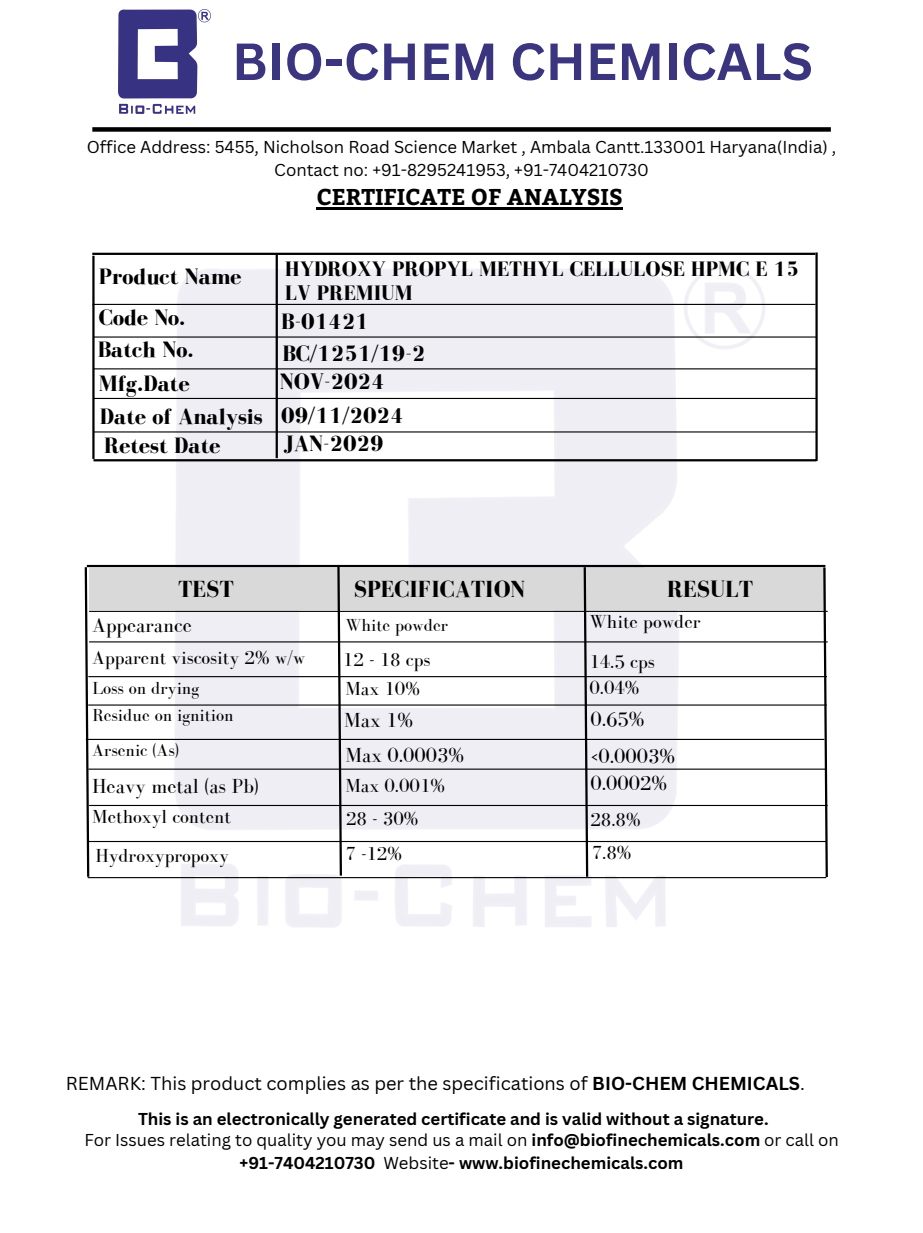
<style>
.page{position:relative;width:923px;height:1233px;background:#fff}
.page>*{position:absolute;margin:0;border:0;box-sizing:border-box;transform-origin:0 0}
.t1{font:700 51px "Canva Sans";color:#3b3580}
.t2{font:700 24px "Bodoni FLF";color:#000}
.t3{font:700 22.8px "Bodoni FLF";color:#000}
.t4{font:700 22.8px "Bitter";color:#000}
.t5{font:700 21.45px/23.7px "Bodoni FLF";color:#000}
.t6{font:21px "Bodoni FLF";color:#000}
.t7{font:19.5px "Bodoni FLF";color:#000}
.t8{font:18.3px "Canva Sans";color:#000}
.t9{font:18px "Bodoni FLF";color:#000}
.t10{font:700 16.8px/22.5px "Canva Sans";color:#000;text-align:center}
.t11{font:16.8px/22.5px "Canva Sans";color:#000;text-align:center}
.s1{font-weight:700}
.s2{font-weight:400}
</style>
<div class="page">
<div style="left:92px;top:127px;width:738px;height:5px;background:#000"></div>
<img style="left:118px;top:10px;width:92px;height:103px">
<hr style="left:317px;top:207px;width:306px;height:3px;background:#000">
<hr style="left:89px;top:611px;width:738px;height:1px;background:#000">
<hr style="left:89px;top:641px;width:738px;height:1px;background:#000">
<hr style="left:88px;top:676px;width:738px;height:1px;background:#000">
<hr style="left:87px;top:565px;width:738px;height:2px;background:#000">
<div style="left:89px;top:568px;width:736px;height:42px;background:#d9d9d9"></div>
<hr style="left:88px;top:704px;width:738px;height:2px;background:#000">
<hr style="left:86px;top:739px;width:738px;height:1px;background:#000">
<hr style="left:88px;top:769px;width:738px;height:1px;background:#000">
<svg style="left:822px;top:565px;width:6px;height:314px"></svg>
<svg style="left:84px;top:565px;width:6px;height:314px"></svg>
<svg style="left:336px;top:564px;width:7px;height:313px"></svg>
<svg style="left:582px;top:567px;width:7px;height:312px"></svg>
<hr style="left:88px;top:877px;width:738px;height:1px;background:#000">
<hr style="left:89px;top:805px;width:738px;height:1px;background:#000">
<hr style="left:88px;top:841px;width:738px;height:1px;background:#000">
<hr style="left:92px;top:253px;width:723px;height:2px;background:#000">
<hr style="left:92px;top:304px;width:723px;height:1px;background:#000">
<hr style="left:93px;top:336px;width:723px;height:2px;background:#000">
<hr style="left:93px;top:368px;width:723px;height:1px;background:#000">
<hr style="left:93px;top:398px;width:723px;height:1px;background:#000">
<hr style="left:93px;top:431px;width:723px;height:2px;background:#000">
<hr style="left:93px;top:459px;width:723px;height:2px;background:#000">
<hr style="left:92px;top:256px;width:3px;height:203px;background:#000">
<hr style="left:275px;top:255px;width:3px;height:203px;background:#000">
<hr style="left:815px;top:252px;width:2px;height:209px;background:#000">
<h1 class="t1" style="left:232px;top:26px;width:582px">BIO-CHEM CHEMICALS</h1>
<p class="t11" style="left:87px;top:136px;width:751px">Office Address: 5455, Nicholson Road Science Market , Ambala Cantt.133001 Haryana(India) ,<br>Contact no: +91-8295241953, +91-7404210730</p>
<p class="t4" style="left:317px;top:180px;width:308px">CERTIFICATE OF ANALYSIS</p>
<h2 class="t3" style="left:99px;top:264px;width:144px">Product Name</h2>
<h2 class="t3" style="left:99px;top:305px;width:88px">Code No.</h2>
<h5 class="t3" style="left:98px;top:337px;width:97px">Batch No.</h5>
<h5 class="t3" style="left:99px;top:371px;width:92px">Mfg.Date</h5>
<h6 class="t3" style="left:100px;top:404px;width:164px">Date of Analysis</h6>
<h6 class="t3" style="left:104px;top:433px;width:118px">Retest Date</h6>
<h6 class="t5" style="left:285px;top:257px;width:515px">HYDROXY PROPYL METHYL CELLULOSE HPMC E 15<br>LV PREMIUM</h6>
<h5 class="t3" style="left:281px;top:309px;width:89px">B-01421</h5>
<h5 class="t3" style="left:282px;top:341px;width:144px">BC/1251/19-2</h5>
<h5 class="t3" style="left:280px;top:369px;width:106px">NOV-2024</h5>
<p class="t3" style="left:281px;top:403px;width:124px">09/11/2024</p>
<h6 class="t3" style="left:284px;top:431px;width:101px">JAN-2029</h6>
<h2 class="t2" style="left:178px;top:576px;width:57px">TEST</h2>
<h2 class="t2" style="left:354px;top:576px;width:173px">SPECIFICATION</h2>
<h2 class="t2" style="left:667px;top:576px;width:87px">RESULT</h2>
<h3 class="t6" style="left:92px;top:614px;width:101px">Appearance</h3>
<h2 class="t7" style="left:92px;top:647px;width:215px">Apparent viscosity 2% w/w</h2>
<h6 class="t9" style="left:345px;top:616px;width:104px">White powder</h6>
<h5 class="t7" style="left:589px;top:611px;width:113px">White powder</h5>
<h5 class="t7" style="left:589px;top:651px;width:67px">14.5 cps</h5>
<h5 class="t7" style="left:589px;top:677px;width:52px">0.04%</h5>
<h5 class="t7" style="left:343px;top:649px;width:89px">12 - 18 cps</h5>
<h5 class="t7" style="left:345px;top:678px;width:76px">Max 10%</h5>
<h2 class="t9" style="left:92px;top:678px;width:108px">Loss on drying</h2>
<h5 class="t9" style="left:92px;top:706px;width:143px">Residue on ignition</h5>
<h5 class="t6" style="left:344px;top:709px;width:71px">Max 1%</h5>
<h5 class="t6" style="left:590px;top:708px;width:55px">0.65%</h5>
<h5 class="t9" style="left:92px;top:740px;width:88px">Arsenic (As)</h5>
<h5 class="t7" style="left:345px;top:775px;width:101px">Max 0.001%</h5>
<h5 class="t6" style="left:345px;top:743px;width:120px">Max 0.0003%</h5>
<h5 class="t6" style="left:590px;top:744px;width:86px">&lt;0.0003%</h5>
<h5 class="t6" style="left:590px;top:772px;width:78px">0.0002%</h5>
<h5 class="t6" style="left:92px;top:775px;width:168px">Heavy metal (as Pb)</h5>
<h5 class="t7" style="left:92px;top:806px;width:140px">Methoxyl content</h5>
<h3 class="t7" style="left:95px;top:844px;width:135px">Hydroxypropoxy</h3>
<h3 class="t7" style="left:346px;top:808px;width:74px">28 - 30%</h3>
<h3 class="t7" style="left:345px;top:843px;width:58px">7 -12%</h3>
<h3 class="t7" style="left:590px;top:809px;width:52px">28.8%</h3>
<h3 class="t7" style="left:591px;top:842px;width:41px">7.8%</h3>
<h2 class="t8" style="left:66px;top:1070px;width:740px">REMARK: This product complies as per the specifications of <span class="s1">BIO-CHEM CHEMICALS</span>.</h2>
<h4 class="t10" style="left:138px;top:1107px;width:632px">This is an electronically generated certificate and is valid without a signature.</h4>
<h3 class="t10" style="left:84px;top:1129px;width:755px"><span class="s2">For Issues relating to quality you may send us a mail on</span> info@biofinechemicals.com <span class="s2">or call on </span>+91-7404210730 <span class="s2">Website</span>- www.biofinechemicals.com</h3>
</div>
